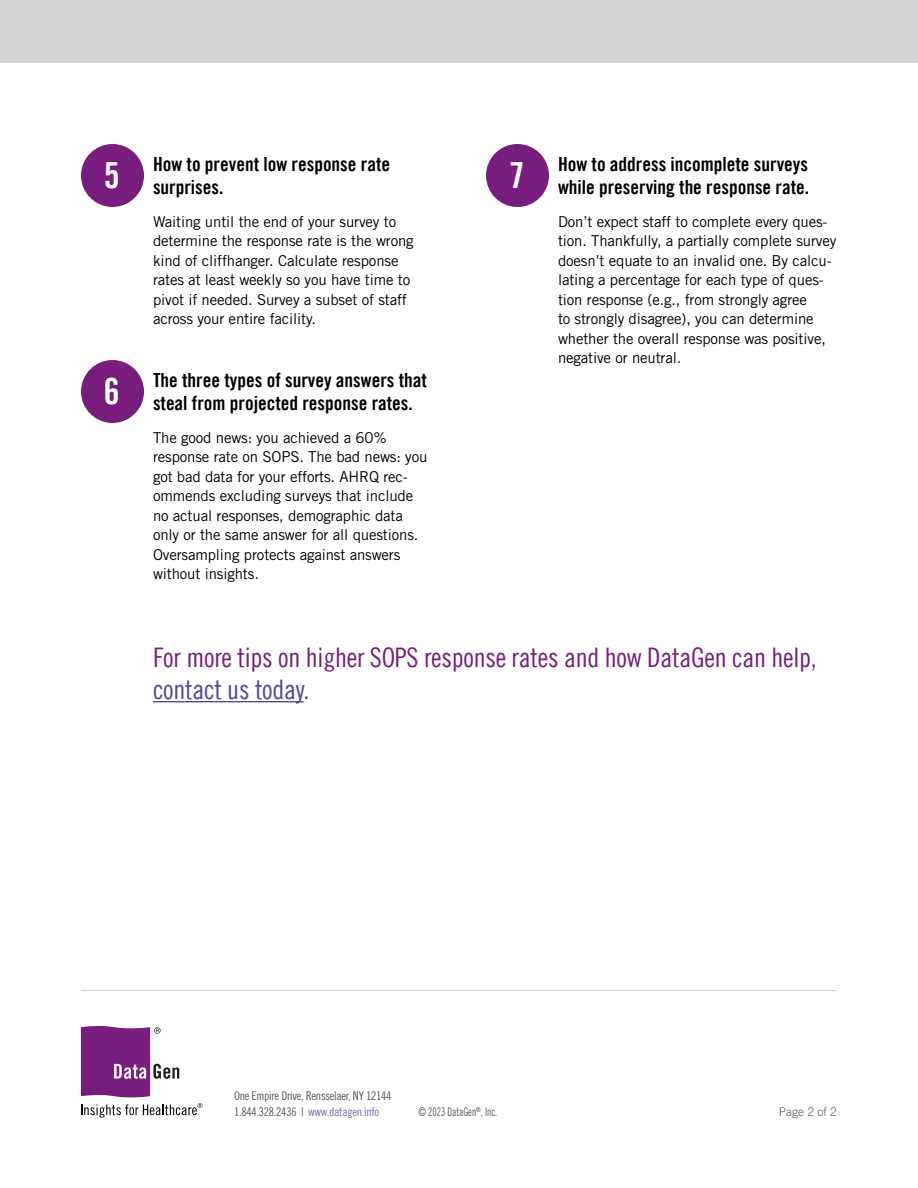
<style>
.page{position:relative;width:918px;height:1188px;background:#fff}
.page>*{position:absolute;margin:0;border:0;box-sizing:border-box;transform-origin:0 0}
.t1{font:36px "Trade Gothic LT Bold Cond Twenty";color:#fff}
.t2{font:27px/31.5px "Trade Gothic LT Cond Eighteen";letter-spacing:-.01em;color:#781d7d}
.t3{font:19.5px/22.5px "Trade Gothic LT Bold Cond Twenty";color:#000}
.t4{font:15px/19.5px "Trade Gothic LT Std";letter-spacing:-.01em;color:#000}
.t5{font:12px/16.5px "Trade Gothic LT Std Cn 18";letter-spacing:-.025em;color:#58595b}
.t6{font:12px "Trade Gothic LT Std Cn 18";color:#58595b;scale:.8 1}
.t7{font:300 12px "Trade Gothic LT Std";color:#58595b}
.s1{color:#54469c}
.s2{color:#766bb0}
</style>
<div class="page">
<div style="left:0;top:0;width:918px;height:63px;background:#d1d3d4"></div>
<div style="left:81px;top:144px;width:63px;height:63px;background:#781d7d;border-radius:50%"></div>
<div style="left:486px;top:144px;width:63px;height:63px;background:#781d7d;border-radius:50%"></div>
<div style="left:81px;top:360px;width:63px;height:63px;background:#781d7d;border-radius:50%"></div>
<svg style="left:81px;top:1026px;width:121px;height:92px"></svg>
<hr style="left:81px;top:990px;width:756px;height:1px;background:#d1d3d4">
<hr style="left:153px;top:701px;width:151px;height:1px;background:#54469c">
<h1 class="t1" style="left:104px;top:154px;width:17px">5</h1>
<h3 class="t3" style="left:153px;top:153px;width:239px">How to prevent low response rate surprises.</h3>
<h1 class="t1" style="left:509px;top:154px;width:17px">7</h1>
<h3 class="t3" style="left:558px;top:153px;width:253px">How to address incomplete surveys while preserving the response rate.</h3>
<p class="t4" style="left:153px;top:212px;width:262px">Waiting until the end of your survey to determine the response rate is the wrong kind of cliffhanger. Calculate response rates at least weekly so you have time to pivot if needed. Survey a subset of staff across your entire facility.</p>
<p class="t4" style="left:558px;top:212px;width:280px">Don’t expect staff to complete every ques&shy;tion. Thankfully, a partially complete survey doesn’t equate to an invalid one. By calcu&shy;lating a percentage for each type of ques&shy;tion response (e.g., from strongly agree<br>to strongly disagree), you can determine whether the overall response was positive, negative or neutral.</p>
<h1 class="t1" style="left:104px;top:370px;width:17px">6</h1>
<h3 class="t3" style="left:153px;top:369px;width:275px">The three types of survey answers that steal from projected response rates.</h3>
<p class="t4" style="left:153px;top:428px;width:276px">The good news: you achieved a 60% response rate on SOPS. The bad news: you got bad data for your efforts. AHRQ rec&shy;ommends excluding surveys that include no actual responses, demographic data only or the same answer for all questions.<br>Oversampling protects against answers without insights.</p>
<h2 class="t2" style="left:153px;top:642px;width:665px">For more tips on higher SOPS response rates and how DataGen can help, <span class="s1">contact us today</span>.</h2>
<p class="t5" style="left:234px;top:1087px;width:159px">One Empire Drive, Rensselaer, NY 12144<br>1.844.328.2436 | <span class="s2">www.datagen.info</span></p>
<p class="t6" style="left:418px;top:1105px;width:100px">© 2023 DataGen<sup>®</sup>, Inc.</p>
<p class="t7" style="left:779px;top:1105px;width:60px">Page 2 of 2</p>
</div>
